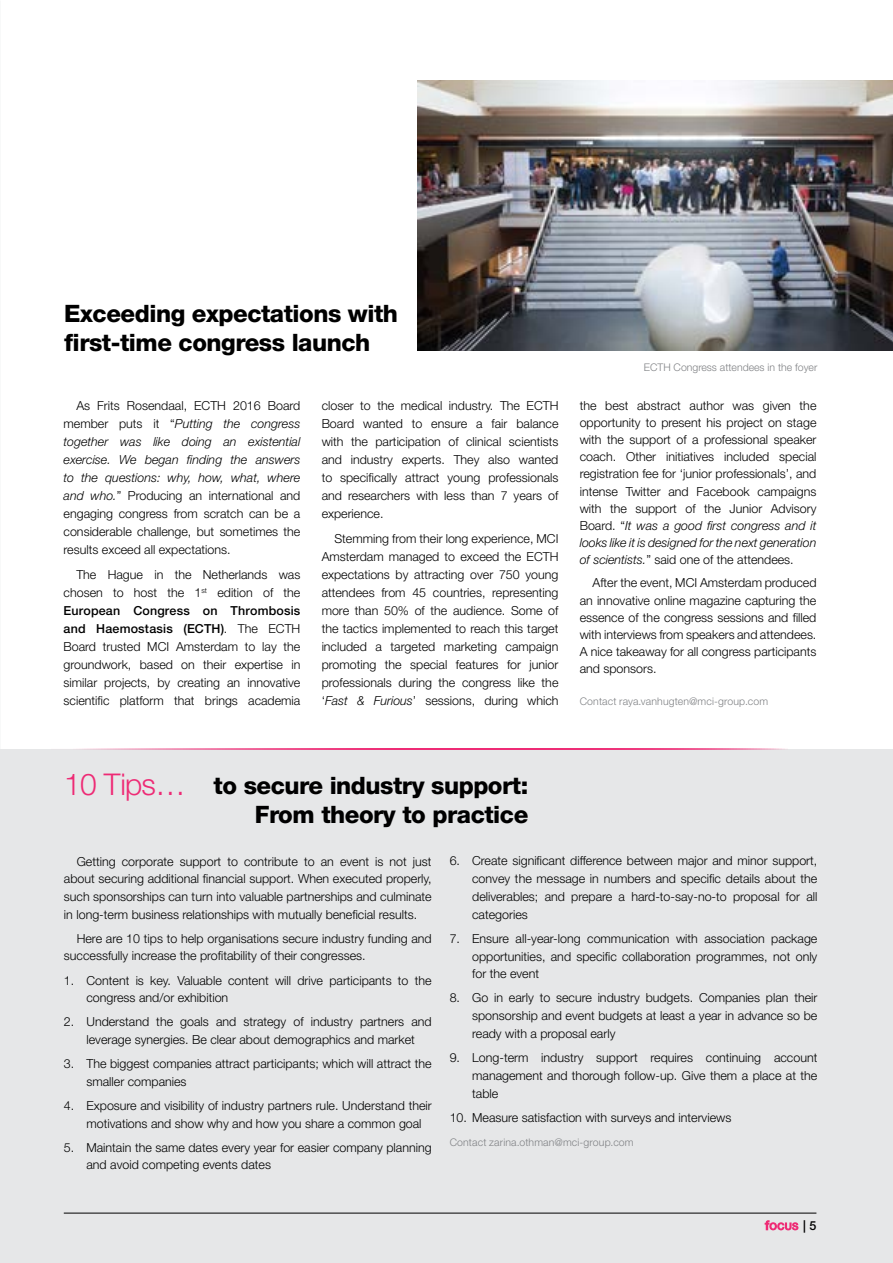
<style>
.page{position:relative;width:893px;height:1263px;background:#fff}
.page>*{position:absolute;margin:0;border:0;box-sizing:border-box;transform-origin:0 0}
.t1{font:300 30px "Helvetica Neue LT Std";letter-spacing:-.025em;color:#ee2b75}
.t2{font:800 24px/28.8px "Helvetica Neue LT Std";letter-spacing:-.02em;color:#000}
.t3{font:300 12.45px/18px "Helvetica Neue LT Std";color:#000;text-align:justify}
.t4{font:500 12.45px "Helvetica Neue LT Std";color:#000}
.t5{font:300 10.5px "Helvetica Neue LT Std";letter-spacing:.01em;color:#808285}
.s1{font-style:italic}
.s2{font-weight:500}
</style>
<div class="page">
<div style="left:0;top:749px;width:893px;height:514px;background:#e6e7e8"></div>
<hr style="left:64px;top:1213px;width:752px;height:1px;background:#000">
<hr style="left:51px;top:748px;width:774px;height:2px;background:#ee2b75">
<img style="left:418px;top:80px;width:475px;height:271px">
<svg style="left:765px;top:1220px;width:33px;height:10px"></svg>
<h2 class="t2" style="left:64px;top:299px;width:335px">Exceeding expectations with first-time congress launch</h2>
<p class="t3" style="left:64px;top:396px;width:238px;text-indent:13px">As Frits Rosendaal, ECTH 2016 Board member puts it “<span class="s1">Putting the congress together was like doing an existential exercise. We began finding the answers to the questions: why, how, what, where and who.</span>” Producing an international and engaging congress from scratch can be a considerable challenge, but sometimes the results exceed all expectations.</p>
<p class="t3" style="left:64px;top:565px;width:238px;text-indent:13px">The Hague in the Netherlands was chosen to host the 1<sup>st</sup> edition of the <span class="s2">European Congress on Thrombosis and Haemostasis (ECTH)</span>. The ECTH Board trusted MCI Amsterdam to lay the groundwork, based on their expertise in similar projects, by creating an innovative scientific platform that brings academia</p>
<p class="t3" style="left:322px;top:396px;width:238px">closer to the medical industry. The ECTH Board wanted to ensure a fair balance with the participation of clinical scientists and industry experts. They also wanted to specifically attract young professionals and researchers with less than 7 years of experience.</p>
<p class="t3" style="left:322px;top:529px;width:238px;text-indent:13px">Stemming from their long experience, MCI Amsterdam managed to exceed the ECTH expectations by attracting over 750 young attendees from 45 countries, representing more than 50% of the audience. Some of the tactics implemented to reach this target included a targeted marketing campaign promoting the special features for junior professionals during the congress like the ‘<span class="s1">Fast &amp; Furious</span>’ sessions, during which</p>
<p class="t5" style="left:644px;top:361px;width:175px">ECTH Congress attendees in the foyer</p>
<p class="t3" style="left:580px;top:397px;width:238px;line-height:17.1px">the best abstract author was given the opportunity to present his project on stage with the support of a professional speaker coach. Other initiatives included special registration fee for ‘junior professionals’, and intense Twitter and Facebook campaigns with the support of the Junior Advisory Board. “<span class="s1">It was a good first congress and it looks like it is designed for the next generation of scientists.</span>” said one of the attendees.</p>
<p class="t3" style="left:580px;top:574px;width:238px;line-height:17.1px;text-indent:13px">After the event, MCI Amsterdam produced an innovative online magazine capturing the essence of the congress sessions and filled with interviews from speakers and attendees.<br>A nice takeaway for all congress participants and sponsors.</p>
<p class="t5" style="left:580px;top:694px;width:190px">Contact raya.vanhugten@mci-group.com</p>
<h1 class="t1" style="left:64px;top:766px;width:123px">10 Tips…</h1>
<h2 class="t2" style="left:214px;top:771px;width:316px;text-align:right">to secure industry support:<br>From theory to practice</h2>
<p class="t3" style="left:64px;top:852px;width:369px;text-indent:13px">Getting corporate support to contribute to an event is not just about securing additional financial support. When executed properly, such sponsorships can turn into valuable partnerships and culminate in long-term business relationships with mutually beneficial results.</p>
<p class="t3" style="left:64px;top:929px;width:369px;text-indent:13px">Here are 10 tips to help organisations secure industry funding and successfully increase the profitability of their congresses.</p>
<p class="t3" style="left:86px;top:971px;width:347px;text-indent:-22px">1. Content is key. Valuable content will drive participants to the congress and/or exhibition</p>
<p class="t3" style="left:64px;top:1013px;width:369px;text-align:center">2. Understand the goals and strategy of industry partners and leverage synergies. Be clear about demographics and market</p>
<p class="t3" style="left:86px;top:1054px;width:347px;text-indent:-22px">3. The biggest companies attract participants; which will attract the smaller companies</p>
<p class="t3" style="left:86px;top:1096px;width:347px;text-indent:-22px">4. Exposure and visibility of industry partners rule. Understand their motivations and show why and how you share a common goal</p>
<p class="t3" style="left:86px;top:1138px;width:347px;text-indent:-22px">5. Maintain the same dates every year for easier company planning and avoid competing events dates</p>
<p class="t3" style="left:472px;top:852px;width:347px;text-indent:-22px">6. Create significant difference between major and minor support, convey the message in numbers and specific details about the deliverables; and prepare a hard-to-say-no-to proposal for all categories</p>
<p class="t3" style="left:472px;top:929px;width:347px;text-indent:-22px">7. Ensure all-year-long communication with association package opportunities, and specific collaboration programmes, not only for the event</p>
<p class="t3" style="left:472px;top:989px;width:347px;text-indent:-22px">8. Go in early to secure industry budgets. Companies plan their sponsorship and event budgets at least a year in advance so be ready with a proposal early</p>
<p class="t3" style="left:472px;top:1048px;width:347px;text-indent:-22px">9. Long-term industry support requires continuing account management and thorough follow-up. Give them a place at the table</p>
<p class="t3" style="left:450px;top:1108px;width:283px">10. Measure satisfaction with surveys and interviews</p>
<p class="t5" style="left:450px;top:1135px;width:185px">Contact zarina.othman@mci-group.com</p>
<p class="t4" style="left:803px;top:1218px;width:15px">| 5</p>
</div>
